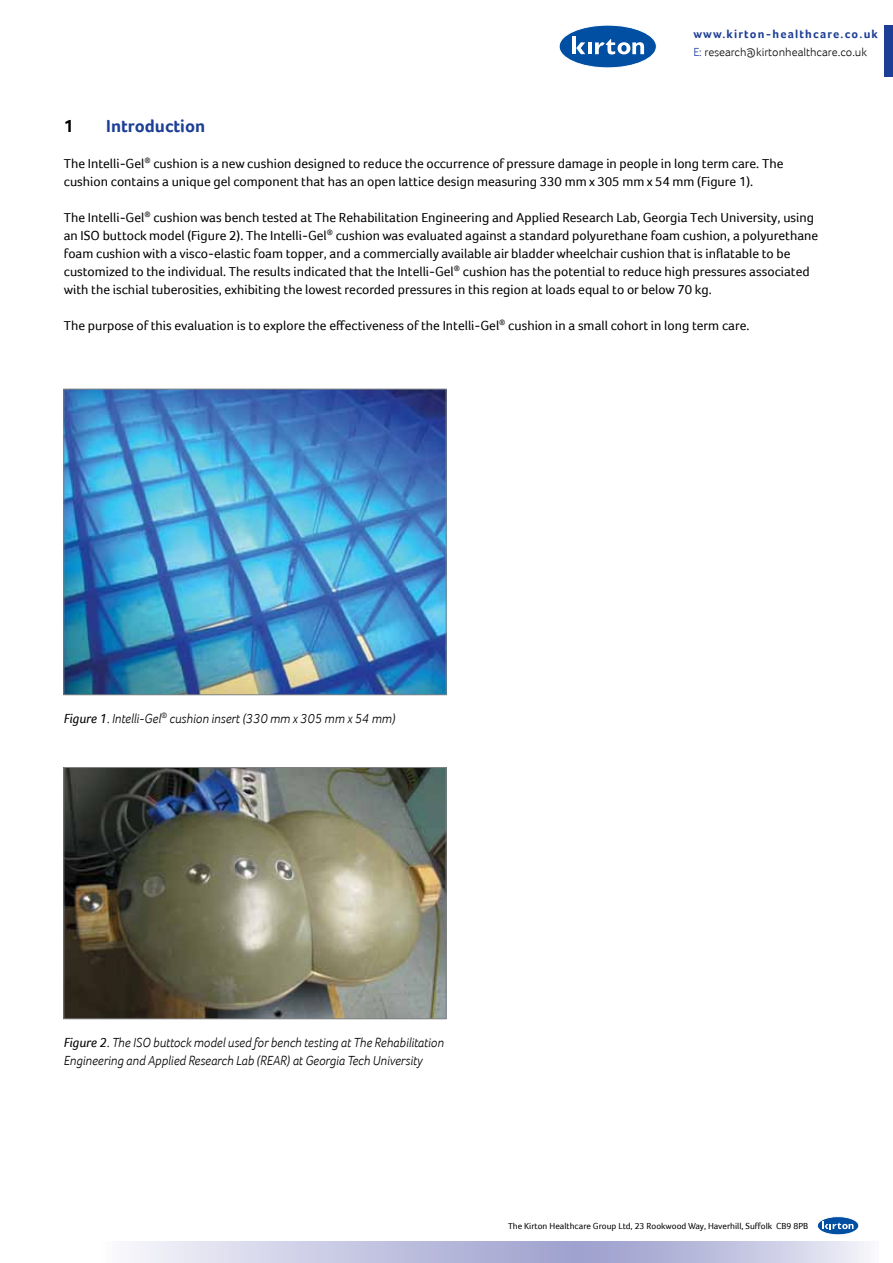
<style>
.page{position:relative;width:893px;height:1263px;background:#fff}
.page>*{position:absolute;margin:0;border:0;box-sizing:border-box;transform-origin:0 0}
.t1{font:700 18px "Foco";color:#1c3e94}
.t2{font:700 18px "Foco";color:#000}
.t3{font:13.5px/18px "Foco";color:#000}
.t4{font:italic 300 13.5px/18px "Foco";color:#000}
.t5{font:300 12px/18px "Foco";color:#000}
.t6{font:9px "Foco";color:#000}
.s1{font-weight:700;color:#1c3e94}
.s2{color:#1c3e94}
.s3{font-weight:400}
</style>
<div class="page">
<div style="left:559px;top:25px;width:97px;height:43px;background:#004fa3;border-radius:50%"></div>
<div style="left:559px;top:25px;width:98px;height:43px;border:1px solid #fff;border-radius:50%"></div>
<hr style="left:572px;top:37px;width:3px;height:17px;background:#fff">
<svg style="left:576px;top:42px;width:9px;height:12px"></svg>
<hr style="left:588px;top:42px;width:4px;height:12px;background:#fff">
<svg style="left:595px;top:39px;width:49px;height:15px"></svg>
<div style="left:884px;top:25px;width:9px;height:51px;background:#1c3e94"></div>
<svg style="left:130px;top:1242px;width:738px;height:21px;background:#c5c6e2"></svg>
<svg style="left:817px;top:1216px;width:42px;height:19px"></svg>
<div style="left:817px;top:1216px;width:42px;height:19px;border:1px solid #fff;border-radius:50%"></div>
<svg style="left:823px;top:1221px;width:30px;height:8px"></svg>
<img style="left:65px;top:391px;width:379px;height:302px">
<div style="left:63px;top:389px;width:383px;height:306px;border:1px solid #808285"></div>
<img style="left:65px;top:769px;width:379px;height:248px">
<div style="left:63px;top:767px;width:383px;height:252px;border:1px solid #808285"></div>
<p class="t5" style="left:693px;top:25px;width:186px"><span class="s1">www.kirton-healthcare.co.uk<br></span><span class="s2">E:</span> research@kirtonhealthcare.co.uk</p>
<h1 class="t2" style="left:64px;top:115px;width:11px">1</h1>
<h1 class="t1" style="left:106px;top:115px;width:100px">Introduction</h1>
<p class="t3" style="left:64px;top:154px;width:721px">The Intelli‑Gel<sup>®</sup> cushion is a new cushion designed to reduce the occurrence of pressure damage in people in long term care. The cushion contains a unique gel component that has an open lattice design measuring 330 mm x 305 mm x 54 mm (Figure 1).</p>
<p class="t3" style="left:64px;top:208px;width:756px">The Intelli‑Gel<sup>®</sup> cushion was bench tested at The Rehabilitation Engineering and Applied Research Lab, Georgia Tech University, using an ISO buttock model (Figure 2). The Intelli‑Gel<sup>®</sup> cushion was evaluated against a standard polyurethane foam cushion, a polyurethane foam cushion with a visco-elastic foam topper, and a commercially available air bladder wheelchair cushion that is inflatable to be customized to the individual. The results indicated that the Intelli‑Gel<sup>®</sup> cushion has the potential to reduce high pressures associated with the ischial tuberosities, exhibiting the lowest recorded pressures in this region at loads equal to or below 70 kg.</p>
<p class="t3" style="left:64px;top:316px;width:687px">The purpose of this evaluation is to explore the effectiveness of the Intelli‑Gel<sup>®</sup> cushion in a small cohort in long term care.</p>
<p class="t4" style="left:64px;top:709px;width:333px"><span class="s3">Figure 1</span>. Intelli‑Gel<sup>®</sup> cushion insert (330 mm x 305 mm x 54 mm)</p>
<p class="t4" style="left:64px;top:1033px;width:382px"><span class="s3">Figure 2</span>. The ISO buttock model used for bench testing at The Rehabilitation<br>Engineering and Applied Research Lab (REAR) at Georgia Tech University</p>
<p class="t6" style="left:508px;top:1221px;width:302px">The Kirton Healthcare Group Ltd, 23 Rookwood Way, Haverhill, Suffolk CB9 8PB</p>
</div>
